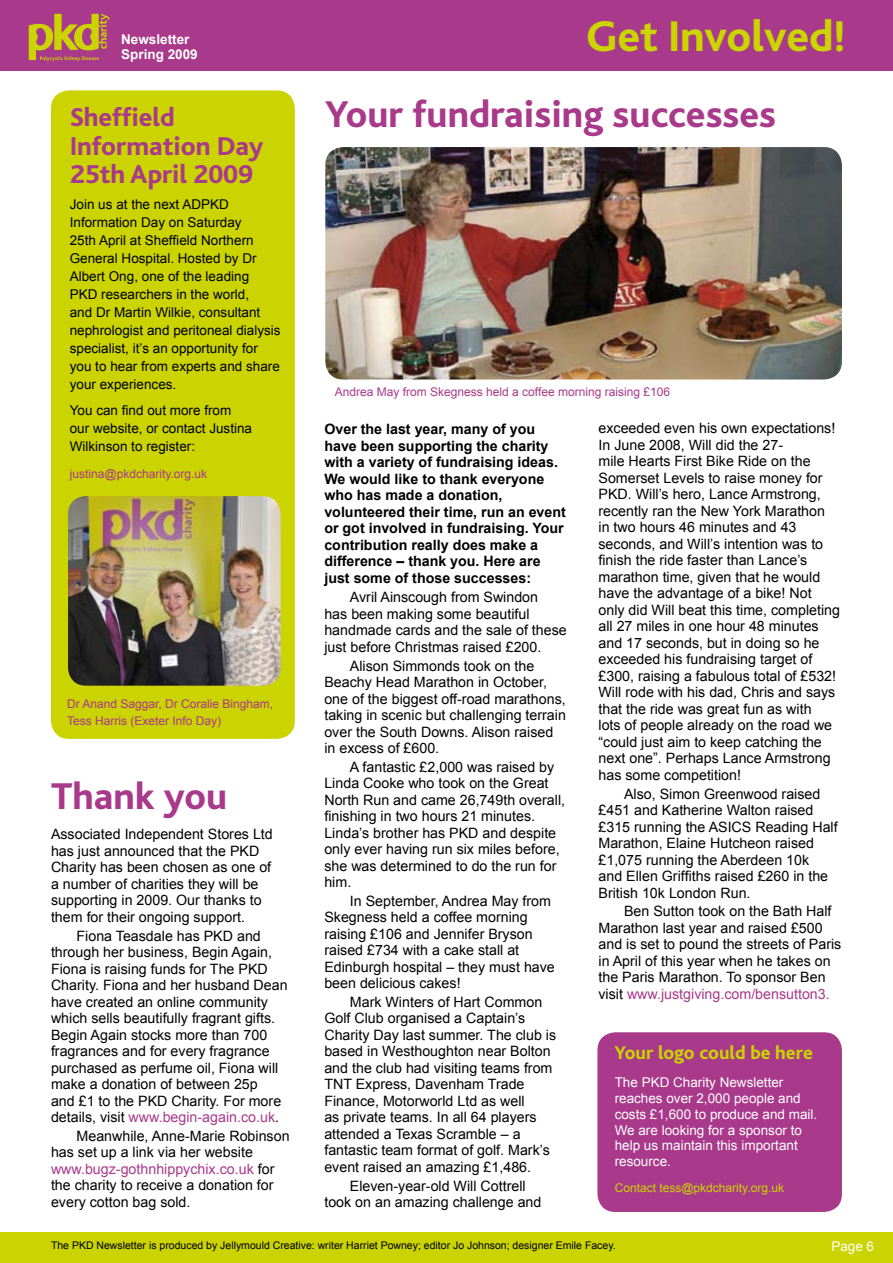
<style>
.page{position:relative;width:893px;height:1263px;background:#fff}
.page>*{position:absolute;margin:0;border:0;box-sizing:border-box;transform-origin:0 0}
.t1{font:800 45px "Bliss";color:#cbd300}
.t2{font:800 39px "Bliss";color:#a9398a}
.t3{font:800 27px/28.5px "Bliss";color:#a9398a}
.t4{font:800 19.5px "Bliss";color:#cbd300}
.t5{font:14.25px/16.5px "Arial";color:#000}
.t6{font:700 14.25px/16.5px "Arial";color:#000}
.t7{font:13.5px/18px "Arial";color:#000}
.t8{font:13.5px/15.8px "Arial";color:#fff}
.t9{font:700 13.5px/15px "Arial";color:#fff}
.t10{font:12px/16.5px "Arial";color:#a9398a}
.t11{font:12px "Arial";color:#cbd300}
.t12{font:10.5px "Arial";color:#000}
.s1{color:#a9398a}
</style>
<div class="page">
<div style="left:0;top:0;width:893px;height:71px;background:#a9398a"></div>
<div style="left:0;top:1232px;width:893px;height:31px;background:#cbd300"></div>
<svg style="left:29px;top:14px;width:80px;height:47px"></svg>
<img style="left:325px;top:147px;width:517px;height:232px;border-radius:18px">
<div style="left:51px;top:90px;width:244px;height:649px;background:#cbd300;border-radius:18px"></div>
<div style="left:597px;top:1032px;width:245px;height:180px;background:#a9398a;border-radius:18px"></div>
<img style="left:68px;top:496px;width:213px;height:190px;border-radius:18px">
<p class="t9" style="left:121px;top:32px;width:78px">Newsletter<br>Spring 2009</p>
<h3 class="t3" style="left:70px;top:104px;width:195px">Sheffield<br>Information Day<br>25th April 2009</h3>
<p class="t7" style="left:70px;top:195px;width:212px">Join us at the next ADPKD<br>Information Day on Saturday<br>25th April at Sheffield Northern<br>General Hospital. Hosted by Dr<br>Albert Ong, one of the leading<br>PKD researchers in the world,<br>and Dr Martin Wilkie, consultant nephrologist and peritoneal dialysis specialist, it’s an opportunity for you to hear from experts and share your experiences.</p>
<p class="t7" style="left:70px;top:401px;width:184px">You can find out more from our website, or contact Justina<br>Wilkinson to register:</p>
<p class="t10" style="left:70px;top:465px;width:139px">justina@pkdcharity.org.uk</p>
<p class="t10" style="left:67px;top:696px;width:208px">Dr Anand Saggar, Dr Coralie Bingham,<br>Tess Harris (Exeter Info Day)</p>
<h2 class="t2" style="left:51px;top:776px;width:178px">Thank you</h2>
<p class="t5" style="left:51px;top:826px;width:223px">Associated Independent Stores Ltd has just announced that the PKD<br>Charity has been chosen as one of a number of charities they will be supporting in 2009. Our thanks to them for their ongoing support.</p>
<p class="t5" style="left:51px;top:927px;width:238px;text-indent:26px">Fiona Teasdale has PKD and through her business, Begin Again, Fiona is raising funds for The PKD Charity. Fiona and her husband Dean have created an online community which sells beautifully fragrant gifts.<br>Begin Again stocks more than 700 fragrances and for every fragrance purchased as perfume oil, Fiona will make a donation of between 25p<br>and £1 to the PKD Charity. For more details, visit <span class="s1">www.begin-again.co.uk</span>.</p>
<p class="t5" style="left:51px;top:1127px;width:240px;text-indent:26px">Meanwhile, Anne-Marie Robinson has set up a link via her website <span class="s1">www.bugz-gothnhippychix.co.uk</span> for the charity to receive a donation for every cotton bag sold.</p>
<h1 class="t1" style="left:586px;top:13px;width:261px">Get Involved!</h1>
<h2 class="t2" style="left:325px;top:94px;width:452px">Your fundraising successes</h2>
<p class="t10" style="left:335px;top:383px;width:337px">Andrea May from Skegness held a coffee morning raising £106</p>
<p class="t6" style="left:324px;top:421px;width:243px">Over the last year, many of you have been supporting the charity with a variety of fundraising ideas.<br>We would like to thank everyone who has made a donation, volunteered their time, run an event or got involved in fundraising. Your contribution really does make a difference – thank you. Here are just some of those successes:</p>
<p class="t5" style="left:324px;top:589px;width:244px;text-indent:26px">Avril Ainscough from Swindon<br>has been making some beautiful handmade cards and the sale of these just before Christmas raised £200.</p>
<p class="t5" style="left:324px;top:657px;width:243px;text-indent:26px">Alison Simmonds took on the<br>Beachy Head Marathon in October, one of the biggest off-road marathons, taking in scenic but challenging terrain over the South Downs. Alison raised in excess of £600.</p>
<p class="t5" style="left:324px;top:758px;width:242px;text-indent:26px">A fantastic £2,000 was raised by<br>Linda Cooke who took on the Great<br>North Run and came 26,749th overall, finishing in two hours 21 minutes.<br>Linda’s brother has PKD and despite only ever having run six miles before, she was determined to do the run for him.</p>
<p class="t5" style="left:324px;top:892px;width:232px;text-indent:26px">In September, Andrea May from<br>Skegness held a coffee morning raising £106 and Jennifer Bryson raised £734 with a cake stall at<br>Edinburgh hospital – they must have been delicious cakes!</p>
<p class="t5" style="left:324px;top:994px;width:233px;text-indent:26px">Mark Winters of Hart Common<br>Golf Club organised a Captain’s<br>Charity Day last summer. The club is based in Westhoughton near Bolton and the club had visiting teams from<br>TNT Express, Davenham Trade<br>Finance, Motorworld Ltd as well<br>as private teams. In all 64 players attended a Texas Scramble – a fantastic team format of golf. Mark’s event raised an amazing £1,486.</p>
<p class="t5" style="left:324px;top:1177px;width:219px;text-indent:26px">Eleven-year-old Will Cottrell took on an amazing challenge and</p>
<p class="t5" style="left:598px;top:420px;width:243px">exceeded even his own expectations!<br>In June 2008, Will did the 27-<br>mile Hearts First Bike Ride on the Somerset Levels to raise money for PKD. Will’s hero, Lance Armstrong, recently ran the New York Marathon<br>in two hours 46 minutes and 43 seconds, and Will’s intention was to finish the ride faster than Lance’s marathon time, given that he would have the advantage of a bike! Not only did Will beat this time, completing all 27 miles in one hour 48 minutes and 17 seconds, but in doing so he exceeded his fundraising target of £300, raising a fabulous total of £532!<br>Will rode with his dad, Chris and says that the ride was great fun as with<br>lots of people already on the road we “could just aim to keep catching the next one”. Perhaps Lance Armstrong has some competition!</p>
<p class="t5" style="left:598px;top:785px;width:241px;text-indent:26px">Also, Simon Greenwood raised £451 and Katherine Walton raised £315 running the ASICS Reading Half<br>Marathon, Elaine Hutcheon raised £1,075 running the Aberdeen 10k<br>and Ellen Griffiths raised £260 in the<br>British 10k London Run.</p>
<p class="t5" style="left:598px;top:903px;width:244px;text-indent:26px">Ben Sutton took on the Bath Half Marathon last year and raised £500 and is set to pound the streets of Paris in April of this year when he takes on the Paris Marathon. To sponsor Ben visit <span class="s1">www.justgiving.com/bensutton3.</span></p>
<h3 class="t4" style="left:614px;top:1043px;width:200px">Your logo could be here</h3>
<p class="t8" style="left:615px;top:1075px;width:204px">The PKD Charity Newsletter reaches over 2,000 people and costs £1,600 to produce and mail.<br>We are looking for a sponsor to help us maintain this important resource.</p>
<p class="t11" style="left:615px;top:1181px;width:171px">Contact tess@pkdcharity.org.uk</p>
<p class="t12" style="left:51px;top:1239px;width:566px">The PKD Newsletter is produced by Jellymould Creative: writer Harriet Powney; editor Jo Johnson; designer Emile Facey.</p>
<p class="t8" style="left:831px;top:1239px;width:44px">Page 6</p>
</div>
